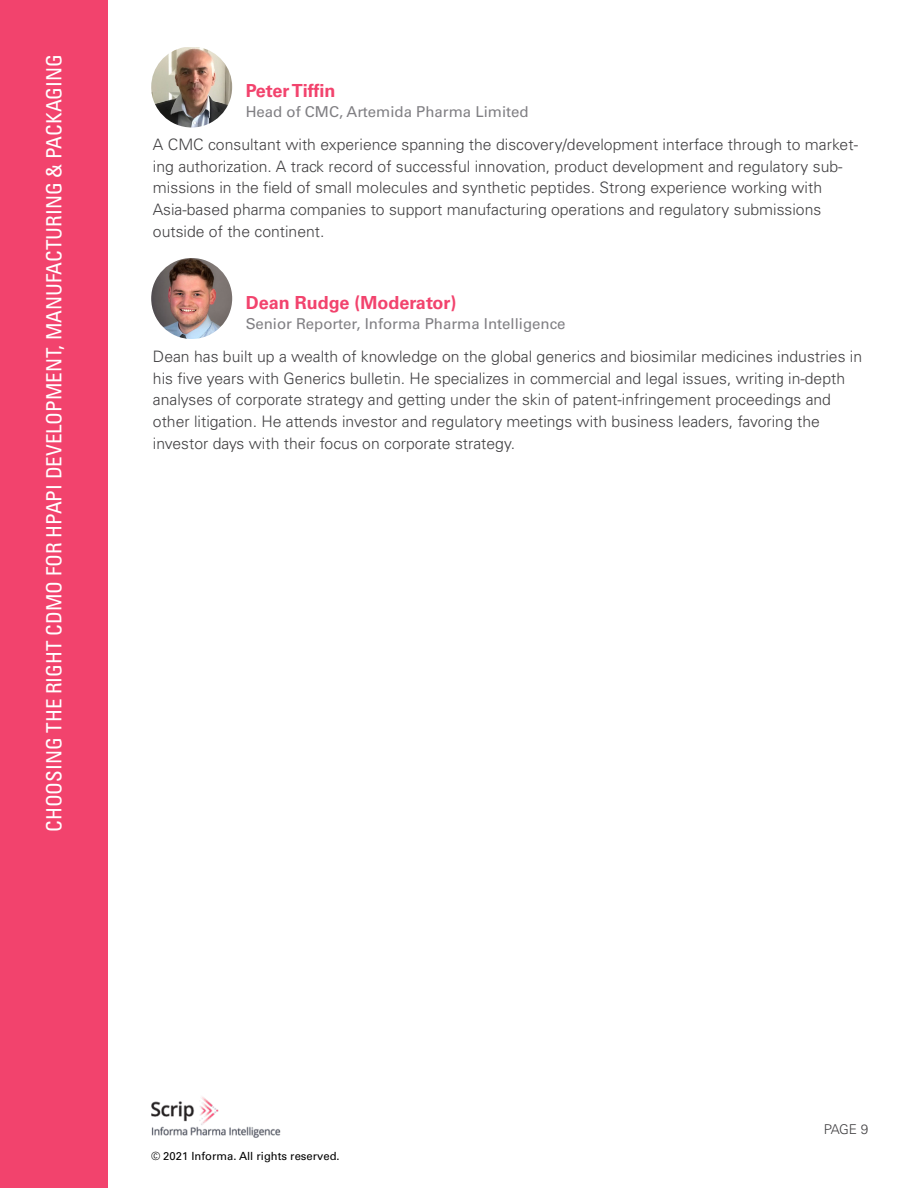
<style>
.page{position:relative;width:918px;height:1188px;background:#fff}
.page>*{position:absolute;margin:0;border:0;box-sizing:border-box;transform-origin:0 0}
.t1{font:condensed 21px "Univers LT Std";color:#fff}
.t2{font:700 18px "Univers LT Std";color:#f2436d}
.t3{font:300 15.75px/21.8px "Univers LT Std";color:#414042}
.t4{font:15px "Univers LT Std";color:#807f83}
.t5{font:300 13.5px "Univers LT Std";color:#414042}
.t6{font:11.25px "Univers LT Std";color:#000}
</style>
<div class="page">
<div style="left:0;top:0;width:108px;height:1188px;background:#f2436d"></div>
<img style="left:151px;top:1097px;width:130px;height:41px">
<img style="left:151px;top:258px;width:81px;height:81px;border-radius:40px">
<img style="left:151px;top:47px;width:81px;height:81px">
<h1 class="t1" style="left:41px;top:832px;width:779px;rotate:-90deg">CHOOSING THE RIGHT CDMO FOR HPAPI DEVELOPMENT, MANUFACTURING &amp; PACKAGING</h1>
<p class="t2" style="left:246px;top:80px;width:91px">Peter Tiffin</p>
<p class="t4" style="left:246px;top:103px;width:285px">Head of CMC, Artemida Pharma Limited</p>
<p class="t3" style="left:153px;top:133px;width:707px">A CMC consultant with experience spanning the discovery/development interface through to market&shy;ing authorization. A track record of successful innovation, product development and regulatory sub&shy;missions in the field of small molecules and synthetic peptides. Strong experience working with Asia-based pharma companies to support manufacturing operations and regulatory submissions outside of the continent.</p>
<p class="t2" style="left:246px;top:292px;width:212px">Dean Rudge (Moderator)</p>
<p class="t4" style="left:246px;top:315px;width:321px">Senior Reporter, Informa Pharma Intelligence</p>
<p class="t3" style="left:153px;top:345px;width:711px">Dean has built up a wealth of knowledge on the global generics and biosimilar medicines industries in his five years with Generics bulletin. He specializes in commercial and legal issues, writing in-depth analyses of corporate strategy and getting under the skin of patent-infringement proceedings and other litigation. He attends investor and regulatory meetings with business leaders, favoring the investor days with their focus on corporate strategy.</p>
<p class="t6" style="left:151px;top:1150px;width:190px">© 2021 Informa. All rights reserved.</p>
<p class="t5" style="left:824px;top:1121px;width:46px">PAGE 9</p>
</div>
